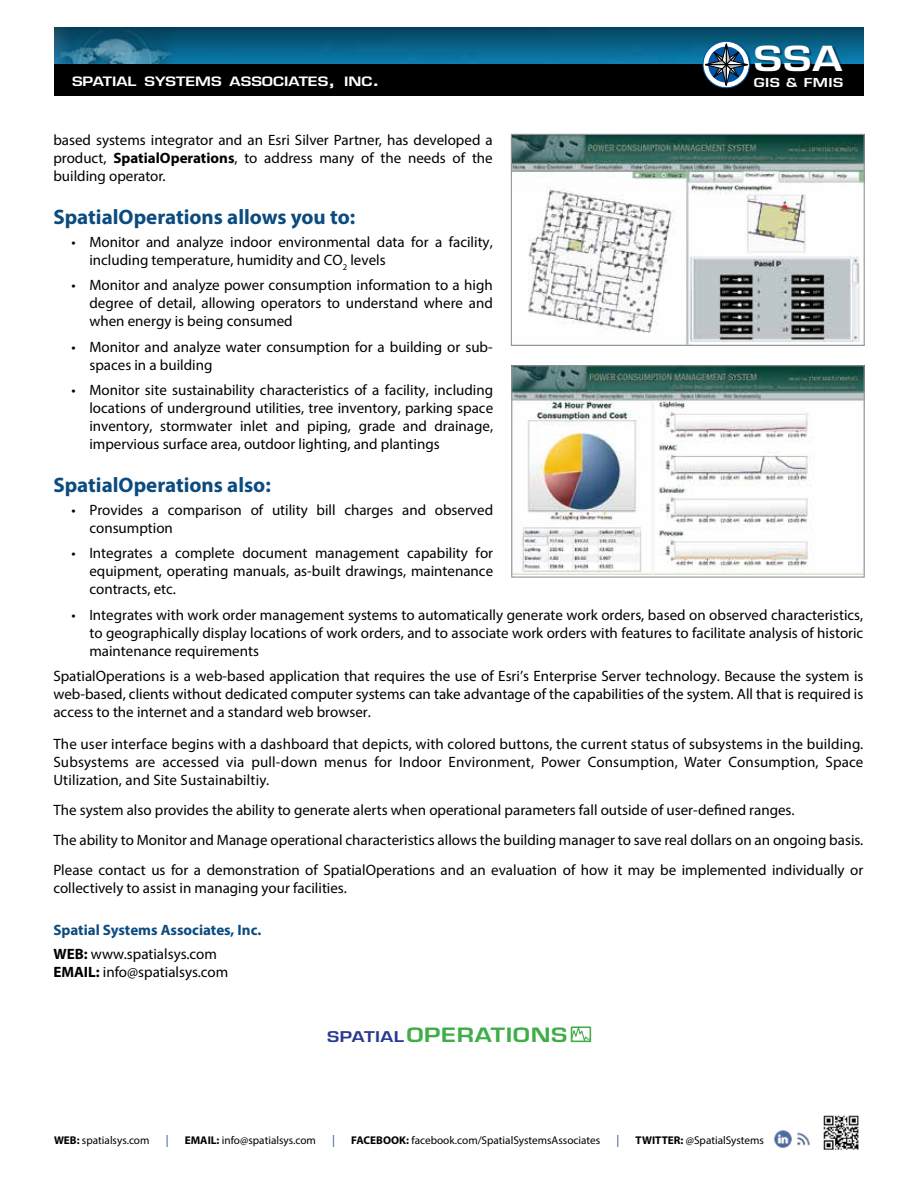
<style>
.page{position:relative;width:918px;height:1188px;background:#fff}
.page>*{position:absolute;margin:0;border:0;box-sizing:border-box;transform-origin:0 0}
.t1{font:600 33.75px "Eurostile LT Std";color:#fff;scale:1.25 1}
.t2{font:700 21px "Myriad Pro";color:#0c4b7f}
.t3{font:600 19.2px "Eurostile LT Std";letter-spacing:.025em;color:#41ad49;scale:1.25 1}
.t4{font:15px/18px "Myriad Pro";color:#000;text-align:justify}
.t5{font:700 15px/24px "Myriad Pro";color:#0c4b7f}
.t6{font:600 12.6px "Eurostile LT Std";color:#fff;scale:1.25 1}
.t7{font:600 12px "Eurostile LT Std";letter-spacing:.025em;color:#fff;scale:1.25 1}
.t8{font:12px "Myriad Pro";color:#284d94}
.t9{font:11.25px "Myriad Pro";color:#000}
.s1{font-size:18px}
.s2{font-weight:700}
.s3{color:#000}
.s4{font-weight:400;color:#000}
.s5{font-size:14.4px;color:#2b3990}
</style>
<div class="page">
<img style="left:177px;top:27px;width:687px;height:37px">
<img style="left:54px;top:27px;width:123px;height:37px">
<div style="left:54px;top:64px;width:810px;height:32px;background:#000"></div>
<div style="left:703px;top:41px;width:143px;height:50px;background:#000;opacity:.5"></div>
<div style="left:703px;top:41px;width:47px;height:47px;border:1px solid #0054a3;border-radius:50%"></div>
<svg style="left:705px;top:44px;width:43px;height:42px"></svg>
<img style="left:774px;top:1130px;width:18px;height:18px">
<img style="left:797px;top:1132px;width:13px;height:14px">
<img style="left:823px;top:1115px;width:36px;height:35px">
<img style="left:513px;top:367px;width:350px;height:207px">
<div style="left:511px;top:365px;width:354px;height:213px;border:1px solid #939598"></div>
<img style="left:513px;top:136px;width:350px;height:208px">
<div style="left:511px;top:134px;width:354px;height:212px;border:1px solid #939598"></div>
<svg style="left:570px;top:1026px;width:22px;height:17px"></svg>
<p class="t6" style="left:72px;top:74px;width:248px">SPATIAL SYSTEMS ASSOCIATES<span class="s1">,</span> INC<span class="s1">.</span></p>
<h1 class="t1" style="left:754px;top:38px;width:72px">SSA</h1>
<p class="t7" style="left:754px;top:75px;width:73px">GIS &amp; FMIS</p>
<p class="t4" style="left:53px;top:131px;width:441px">based systems integrator and an Esri Silver Partner, has developed a product, <span class="s2">SpatialOperations</span>, to address many of the needs of the building operator.</p>
<h2 class="t2" style="left:53px;top:203px;width:303px">SpatialOperations allows you to:</h2>
<p class="t4" style="left:89px;top:232px;width:405px;text-indent:-18px">• Monitor and analyze indoor environmental data for a facility, including temperature, humidity and CO<sub>2</sub> levels</p>
<p class="t4" style="left:89px;top:276px;width:405px;text-indent:-18px">• Monitor and analyze power consumption information to a high degree of detail, allowing operators to understand where and when energy is being consumed</p>
<p class="t4" style="left:89px;top:337px;width:405px;text-indent:-18px">• Monitor and analyze water consumption for a building or sub&shy;spaces in a building</p>
<p class="t4" style="left:89px;top:381px;width:405px;text-indent:-18px">• Monitor site sustainability characteristics of a facility, including locations of underground utilities, tree inventory, parking space inventory, stormwater inlet and piping, grade and drainage, impervious surface area, outdoor lighting, and plantings</p>
<h2 class="t2" style="left:53px;top:472px;width:219px">SpatialOperations also:</h2>
<p class="t4" style="left:89px;top:501px;width:405px;text-indent:-18px">• Provides a comparison of utility bill charges and observed consumption</p>
<p class="t4" style="left:89px;top:544px;width:405px;text-indent:-18px">• Integrates a complete document management capability for equipment, operating manuals, as‑built drawings, maintenance contracts, etc.</p>
<p class="t4" style="left:89px;top:606px;width:775px;text-indent:-18px">• Integrates with work order management systems to automatically generate work orders, based on observed characteristics, to geographically display locations of work orders, and to associate work orders with features to facilitate analysis of historic maintenance requirements</p>
<p class="t4" style="left:53px;top:667px;width:812px">SpatialOperations is a web-based application that requires the use of Esri’s Enterprise Server technology. Because the system is web-based, clients without dedicated computer systems can take advantage of the capabilities of the system. All that is required is access to the internet and a standard web browser.</p>
<p class="t4" style="left:53px;top:735px;width:812px">The user interface begins with a dashboard that depicts, with colored buttons, the current status of subsystems in the building.<br>Subsystems are accessed via pull-down menus for Indoor Environment, Power Consumption, Water Consumption, Space Utilization, and Site Sustainabiltiy.</p>
<p class="t4" style="left:53px;top:795px;width:812px;line-height:30px;text-align:left">The system also provides the ability to generate alerts when operational parameters fall outside of user-defined ranges.<br>The ability to Monitor and Manage operational characteristics allows the building manager to save real dollars on an ongoing basis.<br>Please contact us for a demonstration of SpatialOperations and an evaluation of how it may be implemented individually or</p>
<p class="t4" style="left:53px;top:879px;width:295px">collectively to assist in managing your facilities.</p>
<p class="t5" style="left:53px;top:917px;width:209px">Spatial Systems Associates, Inc.<br><span class="s3">WEB:</span> <span class="s4">www.spatialsys.com</span></p>
<p class="t4" style="left:53px;top:963px;width:176px"><span class="s2">EMAIL:</span> info@spatialsys.com</p>
<p class="t3" style="left:327px;top:1023px;width:194px"><span class="s5">SPATIAL</span>OPERATIONS</p>
<p class="t9" style="left:54px;top:1134px;width:97px"><span class="s2">WEB:</span> spatialsys.com</p>
<p class="t8" style="left:166px;top:1133px;width:4px">|</p>
<p class="t9" style="left:185px;top:1134px;width:133px"><span class="s2">EMAIL:</span> info@spatialsys.com</p>
<p class="t8" style="left:332px;top:1133px;width:4px">|</p>
<p class="t9" style="left:351px;top:1134px;width:251px"><span class="s2">FACEBOOK:</span> facebook.com/SpatialSystemsAssociates</p>
<p class="t8" style="left:617px;top:1133px;width:4px">|</p>
<p class="t9" style="left:636px;top:1134px;width:130px"><span class="s2">TWITTER:</span> @SpatialSystems</p>
</div>
